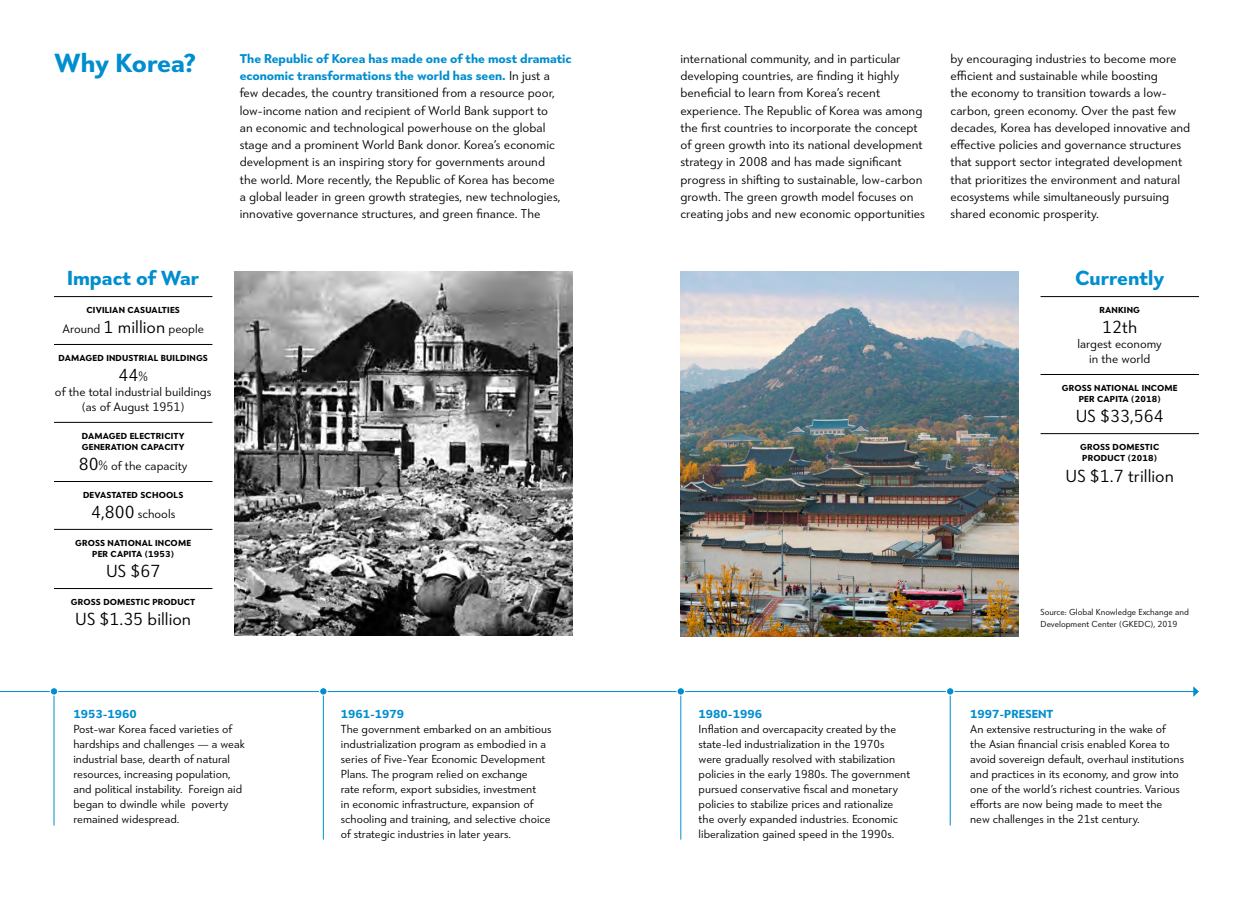
<style>
.page{position:relative;width:1253px;height:897px;background:#fff}
.page>*{position:absolute;margin:0;border:0;box-sizing:border-box;transform-origin:0 0}
.t1{font:700 27px "Tangent";letter-spacing:-.005em;color:#008ecf}
.t2{font:700 21px "Tangent";color:#008ecf}
.t3{font:300 18px "Tangent";color:#000}
.t4{font:300 13.2px/17.2px "Tangent";color:#000}
.t5{font:300 12.75px/15px "Tangent";color:#000;text-align:center}
.t6{font:300 12px/15px "Tangent";color:#000}
.t7{font:700 12px "Tangent";color:#008ecf}
.t8{font:700 9px/11.2px "Tangent";letter-spacing:.02em;color:#000}
.t9{font:300 9px/12px "Tangent";color:#000}
.s1{font-weight:700;color:#008ecf}
.s2{font-size:18px}
.s3{font-size:12.75px}
</style>
<div class="page">
<hr style="left:54px;top:296px;width:158px;height:1px;background:#000">
<hr style="left:54px;top:344px;width:158px;height:1px;background:#000">
<hr style="left:54px;top:422px;width:158px;height:1px;background:#000">
<hr style="left:54px;top:481px;width:158px;height:1px;background:#000">
<hr style="left:54px;top:529px;width:158px;height:1px;background:#000">
<hr style="left:54px;top:588px;width:158px;height:1px;background:#000">
<hr style="left:1040px;top:296px;width:159px;height:1px;background:#000">
<hr style="left:1040px;top:374px;width:159px;height:1px;background:#000">
<hr style="left:1040px;top:433px;width:159px;height:1px;background:#000">
<img style="left:234px;top:271px;width:338px;height:364px">
<img style="left:680px;top:271px;width:339px;height:365px">
<hr style="left:0;top:691px;width:1194px;height:1px;background:#008ecf">
<svg style="left:1193px;top:686px;width:6px;height:10px"></svg>
<hr style="left:54px;top:691px;width:1px;height:134px;background:#008ecf">
<hr style="left:950px;top:691px;width:1px;height:134px;background:#008ecf">
<hr style="left:323px;top:691px;width:1px;height:148px;background:#008ecf">
<hr style="left:680px;top:691px;width:1px;height:148px;background:#008ecf">
<div style="left:50px;top:687px;width:8px;height:8px;background:#008ecf;border-radius:50%"></div>
<div style="left:50px;top:687px;width:8px;height:8px;border:1px solid #fff;border-radius:50%"></div>
<div style="left:946px;top:687px;width:8px;height:8px;background:#008ecf;border-radius:50%"></div>
<div style="left:946px;top:687px;width:8px;height:8px;border:1px solid #fff;border-radius:50%"></div>
<div style="left:320px;top:687px;width:7px;height:8px;background:#008ecf;border-radius:50%"></div>
<div style="left:319px;top:687px;width:9px;height:8px;border:1px solid #fff;border-radius:50%"></div>
<div style="left:677px;top:687px;width:7px;height:8px;background:#008ecf;border-radius:50%"></div>
<div style="left:676px;top:687px;width:9px;height:8px;border:1px solid #fff;border-radius:50%"></div>
<h1 class="t1" style="left:54px;top:43px;width:144px">Why Korea?</h1>
<p class="t4" style="left:680px;top:50px;width:246px">international community, and in particular developing countries, are finding it highly beneficial to learn from Korea’s recent experience. The Republic of Korea was among the first countries to incorporate the concept of green growth into its national development strategy in 2008 and has made significant progress in shifting to sustainable, low-carbon growth. The green growth model focuses on creating jobs and new economic opportunities</p>
<p class="t4" style="left:950px;top:50px;width:241px">by encouraging industries to become more efficient and sustainable while boosting<br>the economy to transition towards a low&shy;carbon, green economy. Over the past few decades, Korea has developed innovative and effective policies and governance structures that support sector integrated development that prioritizes the environment and natural ecosystems while simultaneously pursuing shared economic prosperity.</p>
<p class="t4" style="left:240px;top:50px;width:333px"><span class="s1">The Republic of Korea has made one of the most dramatic economic transformations the world has seen.</span> In just a few decades, the country transitioned from a resource poor, low-income nation and recipient of World Bank support to<br>an economic and technological powerhouse on the global stage and a prominent World Bank donor. Korea’s economic development is an inspiring story for governments around<br>the world. More recently, the Republic of Korea has become<br>a global leader in green growth strategies, new technologies, innovative governance structures, and green finance. The</p>
<h2 class="t2" style="left:67px;top:262px;width:134px">Impact of War</h2>
<p class="t8" style="left:87px;top:303px;width:95px">CIVILIAN CASUALTIES</p>
<p class="t5" style="left:62px;top:321px;width:143px">Around <span class="s2">1 million</span> people</p>
<p class="t8" style="left:59px;top:351px;width:151px">DAMAGED INDUSTRIAL BUILDINGS</p>
<h3 class="t3" style="left:119px;top:363px;width:31px">44<span class="s3">%</span></h3>
<p class="t5" style="left:55px;top:384px;width:158px">of the total industrial buildings (as of August 1951)</p>
<p class="t8" style="left:82px;top:429px;width:104px">DAMAGED ELECTRICITY<br>GENERATION CAPACITY</p>
<p class="t5" style="left:79px;top:458px;width:110px"><span class="s2">80</span>% of the capacity</p>
<p class="t8" style="left:83px;top:488px;width:102px">DEVASTATED SCHOOLS</p>
<p class="t5" style="left:91px;top:506px;width:86px"><span class="s2">4,800</span> schools</p>
<p class="t8" style="left:75px;top:536px;width:117px;text-align:center">GROSS NATIONAL INCOME<br>PER CAPITA (1953)</p>
<h3 class="t3" style="left:106px;top:559px;width:56px">US $67</h3>
<p class="t8" style="left:71px;top:595px;width:126px">GROSS DOMESTIC PRODUCT</p>
<h3 class="t3" style="left:75px;top:607px;width:117px">US $1.35 billion</h3>
<p class="t7" style="left:73px;top:704px;width:65px">1953-1960</p>
<p class="t6" style="left:73px;top:721px;width:173px">Post-war Korea faced varieties of hardships and challenges — a weak industrial base, dearth of natural resources, increasing population, and political instability. Foreign aid began to dwindle while poverty remained widespread.</p>
<p class="t7" style="left:341px;top:704px;width:65px">1961-1979</p>
<p class="t6" style="left:341px;top:721px;width:212px">The government embarked on an ambitious industrialization program as embodied in a series of Five-Year Economic Development Plans. The program relied on exchange<br>rate reform, export subsidies, investment<br>in economic infrastructure, expansion of schooling and training, and selective choice of strategic industries in later years.</p>
<p class="t7" style="left:699px;top:704px;width:65px">1980-1996</p>
<p class="t6" style="left:699px;top:721px;width:213px">Inflation and overcapacity created by the state-led industrialization in the 1970s were gradually resolved with stabilization policies in the early 1980s. The government pursued conservative fiscal and monetary policies to stabilize prices and rationalize the overly expanded industries. Economic liberalization gained speed in the 1990s.</p>
<h2 class="t2" style="left:1075px;top:262px;width:91px">Currently</h2>
<p class="t8" style="left:1099px;top:303px;width:42px">RANKING</p>
<h3 class="t3" style="left:1102px;top:315px;width:36px">12th</h3>
<p class="t5" style="left:1077px;top:336px;width:86px">largest economy in the world</p>
<p class="t8" style="left:1062px;top:381px;width:117px;text-align:center">GROSS NATIONAL INCOME<br>PER CAPITA (2018)</p>
<h3 class="t3" style="left:1076px;top:405px;width:89px">US $33,564</h3>
<p class="t8" style="left:1080px;top:440px;width:80px">GROSS DOMESTIC<br>PRODUCT (2018)</p>
<h3 class="t3" style="left:1065px;top:464px;width:110px">US $1.7 trillion</h3>
<p class="t9" style="left:1040px;top:605px;width:150px">Source: Global Knowledge Exchange and<br>Development Center (GKEDC), 2019</p>
<p class="t7" style="left:970px;top:704px;width:85px">1997-PRESENT</p>
<p class="t6" style="left:970px;top:721px;width:215px">An extensive restructuring in the wake of the Asian financial crisis enabled Korea to avoid sovereign default, overhaul institutions and practices in its economy, and grow into one of the world’s richest countries. Various efforts are now being made to meet the new challenges in the 21st century.</p>
</div>
